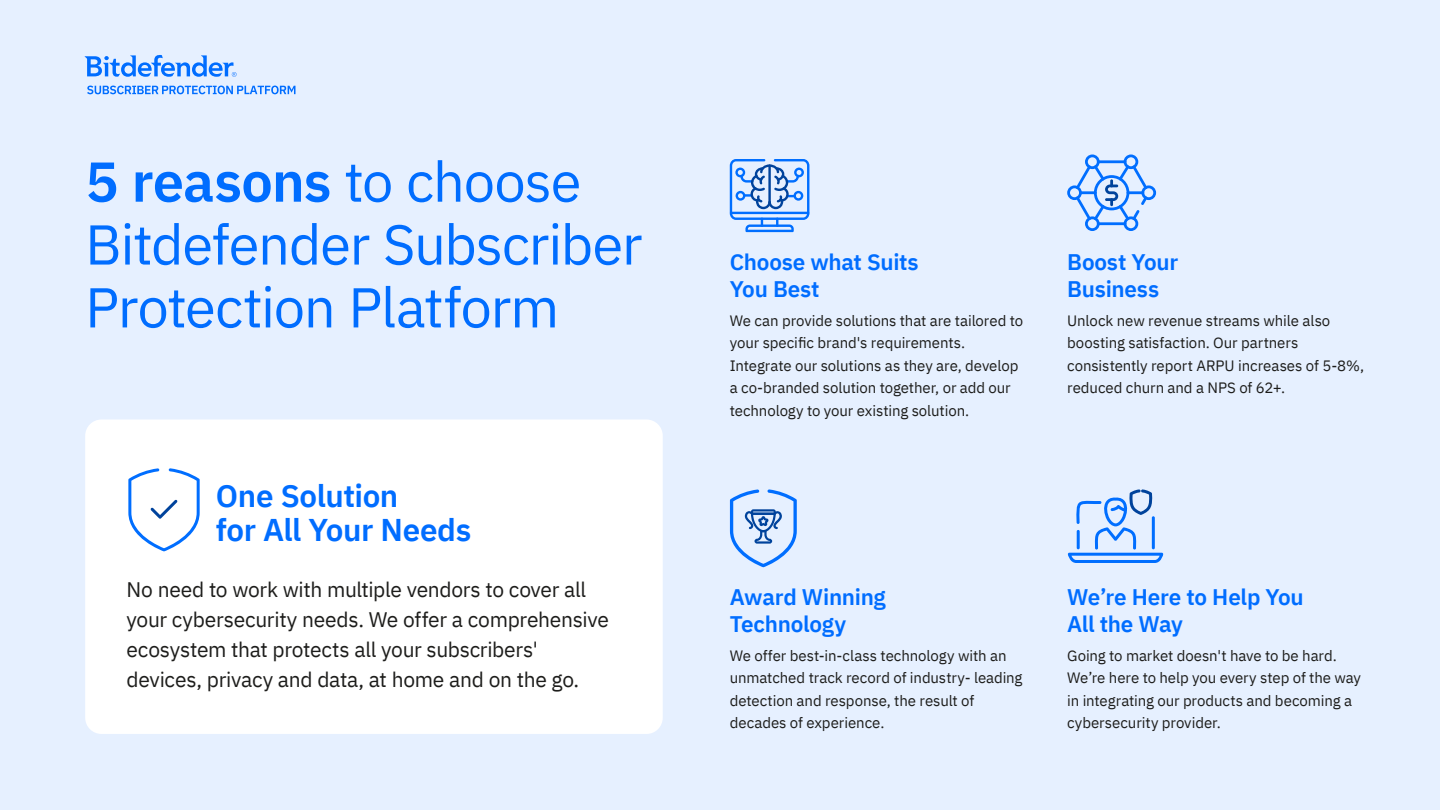
<style>
.page{position:relative;width:1440px;height:810px;background:#fff}
.page>*{position:absolute;margin:0;border:0;box-sizing:border-box;transform-origin:0 0}
.t1{font:56.1px/62.8px "IBM Plex Sans";letter-spacing:-.025em;color:#006dff}
.t2{font:600 31.35px/34.3px "IBM Plex Sans";letter-spacing:-.015em;color:#006dff}
.t3{font:600 22.5px/27px "IBM Plex Sans";letter-spacing:-.015em;color:#006dff}
.t4{font:21px/30px "IBM Plex Sans";letter-spacing:-.015em;color:#1d1d1b}
.t5{font:15px/22.5px "IBM Plex Sans";letter-spacing:-.005em;color:#1d1d1b}
.s1{font-weight:600}
</style>
<div class="page">
<div style="left:1px;top:1px;width:1439px;height:809px;background:#e6f0ff"></div>
<svg style="left:730px;top:159px;width:79px;height:73px"></svg>
<hr style="left:768px;top:164px;width:3px;height:39px;background:#00439c">
<svg style="left:730px;top:489px;width:67px;height:78px"></svg>
<svg style="left:1068px;top:489px;width:95px;height:74px"></svg>
<svg style="left:1067px;top:154px;width:89px;height:77px"></svg>
<div style="left:85px;top:420px;width:578px;height:314px;background:#fff;border-radius:16px"></div>
<svg style="left:128px;top:468px;width:72px;height:83px"></svg>
<svg style="left:85px;top:55px;width:152px;height:22px"></svg>
<svg style="left:87px;top:86px;width:209px;height:8px"></svg>
<h1 class="t1" style="left:85px;top:146px;width:559px"><span class="s1">5 reasons</span> to choose<br>Bitdefender Subscriber<br>Protection Platform</h1>
<h2 class="t2" style="left:216px;top:476px;width:257px">One Solution<br>for All Your Needs</h2>
<h3 class="t4" style="left:127px;top:572px;width:484px">No need to work with multiple vendors to cover all your cybersecurity needs. We offer a comprehensive ecosystem that protects all your subscribers' devices, privacy and data, at home and on the go.</h3>
<h3 class="t3" style="left:730px;top:247px;width:190px">Choose what Suits<br>You Best</h3>
<p class="t5" style="left:730px;top:308px;width:295px">We can provide solutions that are tailored to your specific brand's requirements.<br>Integrate our solutions as they are, develop a co-branded solution together, or add our technology to your existing solution.</p>
<h3 class="t3" style="left:1067px;top:247px;width:112px">Boost Your<br>Business</h3>
<p class="t5" style="left:1067px;top:308px;width:298px">Unlock new revenue streams while also boosting satisfaction. Our partners consistently report ARPU increases of 5-8%, reduced churn and a NPS of 62+.</p>
<h3 class="t3" style="left:730px;top:582px;width:157px">Award Winning<br>Technology</h3>
<h3 class="t3" style="left:1067px;top:582px;width:238px">We’re Here to Help You<br>All the Way</h3>
<p class="t5" style="left:730px;top:643px;width:294px">We offer best-in-class technology with an unmatched track record of industry- leading detection and response, the result of decades of experience.</p>
<p class="t5" style="left:1067px;top:643px;width:295px">Going to market doesn't have to be hard.<br>We’re here to help you every step of the way in integrating our products and becoming a cybersecurity provider.</p>
</div>
